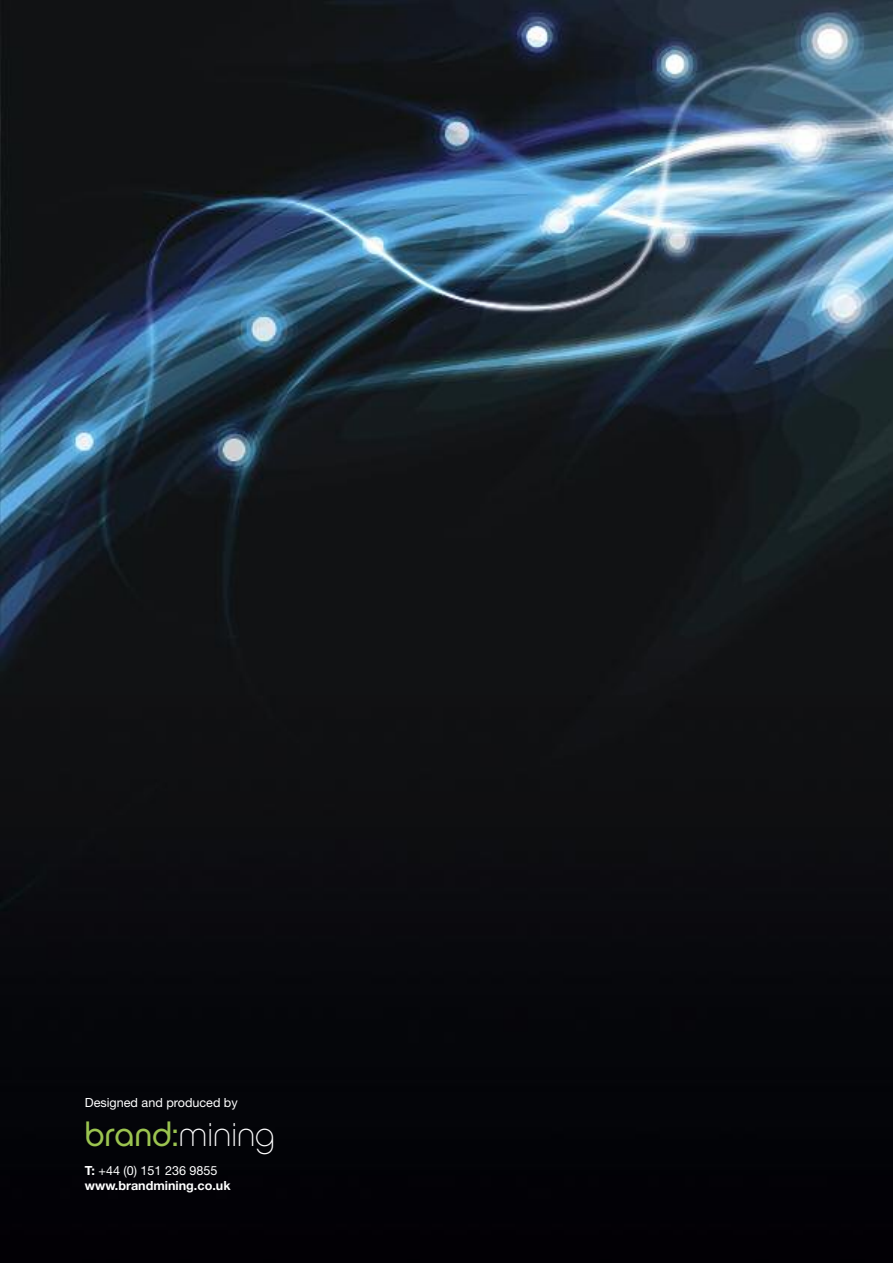
<style>
.page{position:relative;width:893px;height:1263px;background:#fff}
.page>*{position:absolute;margin:0;border:0;box-sizing:border-box;transform-origin:0 0}
.t1{font:33px "Chalet London Nineteen Seventy";letter-spacing:-.015em;color:#9bc450}
.t2{font:700 12.6px/15px "Helvetica Neue";color:#fff}
.t3{font:12.6px "Helvetica Neue";color:#fff}
.s1{font-family:"Chalet Paris Nineteen Seventy";color:#fff}
.s2{font-weight:400}
</style>
<div class="page">
<img style="left:0;top:0;width:893px;height:1263px">
<p class="t3" style="left:85px;top:1098px;width:154px">Designed and produced by</p>
<h1 class="t1" style="left:85px;top:1115px;width:191px">brand:<span class="s1">mining</span></h1>
<p class="t2" style="left:85px;top:1164px;width:147px">T: <span class="s2">+44 (0) 151 236 9855 </span>www.brandmining.co.uk</p>
</div>
